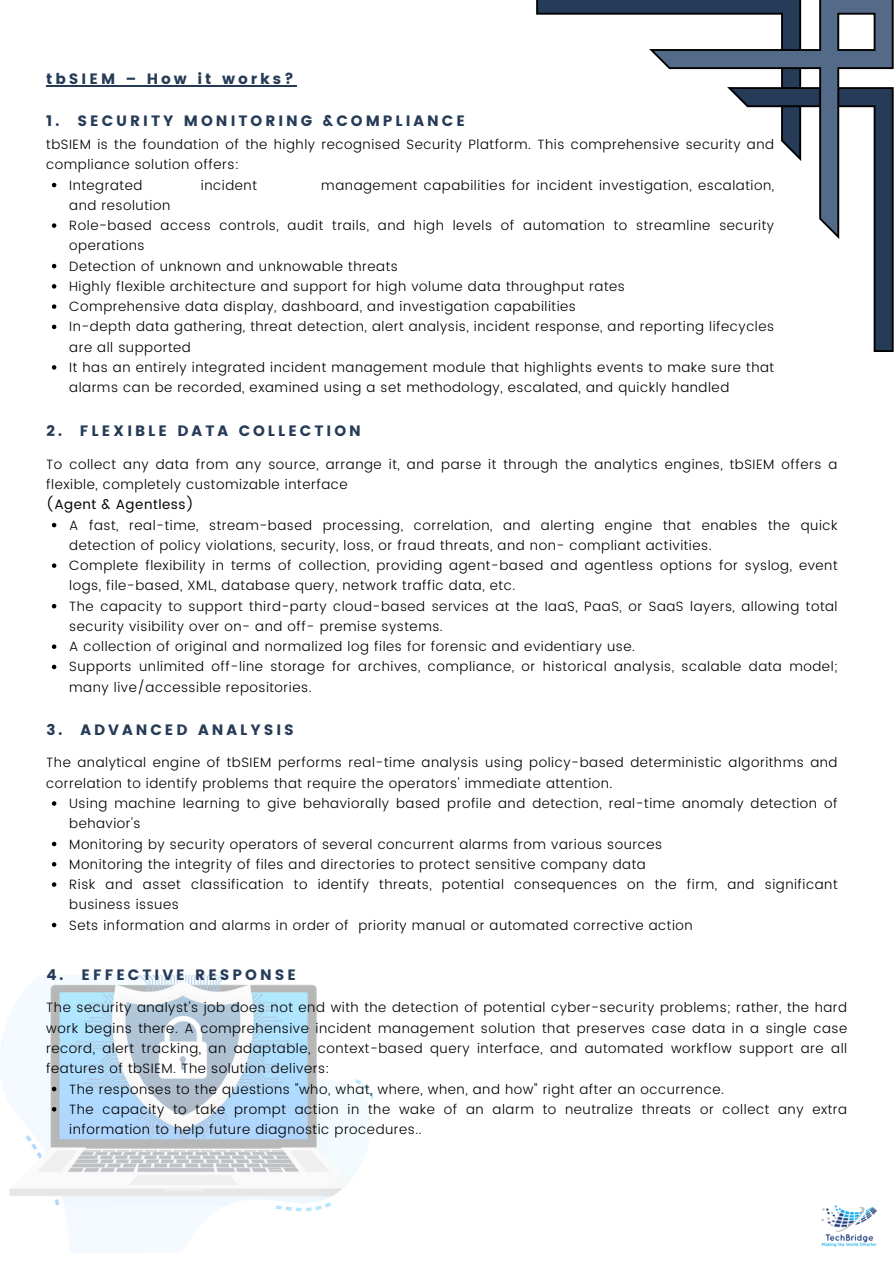
<style>
.page{position:relative;width:894px;height:1264px;background:#fff}
.page>*{position:absolute;margin:0;border:0;box-sizing:border-box;transform-origin:0 0}
.t1{font:15px "Poppins";letter-spacing:.2em;color:#263b57}
.t2{font:300 13.5px/20.2px "Poppins";letter-spacing:.04em;color:#000}
.t3{font:13.5px "Poppins";letter-spacing:.04em;color:#000}
</style>
<div class="page">
<svg style="left:536px;top:0;width:357px;height:351px"></svg>
<svg style="left:648px;top:0;width:245px;height:241px"></svg>
<img style="left:0;top:975px;width:372px;height:277px">
<svg style="left:52px;top:183px;width:4px;height:4px"></svg>
<svg style="left:52px;top:223px;width:4px;height:5px"></svg>
<svg style="left:52px;top:264px;width:4px;height:4px"></svg>
<svg style="left:52px;top:284px;width:4px;height:4px"></svg>
<svg style="left:52px;top:304px;width:4px;height:5px"></svg>
<svg style="left:52px;top:324px;width:4px;height:5px"></svg>
<svg style="left:52px;top:365px;width:4px;height:4px"></svg>
<hr style="left:46px;top:85px;width:251px;height:2px;background:#263b57">
<svg style="left:52px;top:523px;width:4px;height:4px"></svg>
<svg style="left:52px;top:563px;width:4px;height:5px"></svg>
<svg style="left:52px;top:604px;width:4px;height:4px"></svg>
<svg style="left:52px;top:644px;width:4px;height:5px"></svg>
<svg style="left:52px;top:664px;width:4px;height:5px"></svg>
<svg style="left:52px;top:801px;width:4px;height:4px"></svg>
<svg style="left:52px;top:841px;width:4px;height:5px"></svg>
<svg style="left:52px;top:862px;width:4px;height:4px"></svg>
<svg style="left:52px;top:882px;width:4px;height:4px"></svg>
<svg style="left:52px;top:922px;width:4px;height:5px"></svg>
<svg style="left:52px;top:1086px;width:4px;height:5px"></svg>
<svg style="left:52px;top:1106px;width:4px;height:5px"></svg>
<img style="left:821px;top:1205px;width:55px;height:42px">
<p class="t1" style="left:46px;top:70px;width:249px">tbSIEM – How it works?</p>
<p class="t1" style="left:46px;top:112px;width:420px">1. SECURITY MONITORING &amp;COMPLIANCE</p>
<p class="t2" style="left:46px;top:134px;width:729px">tbSIEM is the foundation of the highly recognised Security Platform. This comprehensive security and compliance solution offers:</p>
<h2 class="t2" style="left:69px;top:175px;width:75px">Integrated</h2>
<h2 class="t2" style="left:201px;top:175px;width:57px">incident</h2>
<h2 class="t2" style="left:321px;top:175px;width:454px">management capabilities for incident investigation, escalation,</h2>
<h2 class="t2" style="left:69px;top:195px;width:102px">and resolution</h2>
<h1 class="t2" style="left:69px;top:215px;width:706px">Role-based access controls, audit trails, and high levels of automation to streamline security operations</h1>
<p class="t2" style="left:69px;top:256px;width:330px">Detection of unknown and unknowable threats</p>
<p class="t2" style="left:69px;top:276px;width:557px">Highly flexible architecture and support for high volume data throughput rates</p>
<p class="t2" style="left:69px;top:296px;width:508px">Comprehensive data display, dashboard, and investigation capabilities</p>
<p class="t2" style="left:69px;top:316px;width:706px">In-depth data gathering, threat detection, alert analysis, incident response, and reporting lifecycles are all supported</p>
<p class="t2" style="left:69px;top:357px;width:706px">It has an entirely integrated incident management module that highlights events to make sure that alarms can be recorded, examined using a set methodology, escalated, and quickly handled</p>
<p class="t1" style="left:46px;top:422px;width:316px">2. FLEXIBLE DATA COLLECTION</p>
<h1 class="t2" style="left:46px;top:454px;width:792px">To collect any data from any source, arrange it, and parse it through the analytics engines, tbSIEM offers a flexible, completely customizable interface</h1>
<p class="t3" style="left:46px;top:497px;width:149px">(Agent &amp; Agentless)</p>
<p class="t2" style="left:69px;top:515px;width:769px">A fast, real-time, stream-based processing, correlation, and alerting engine that enables the quick detection of policy violations, security, loss, or fraud threats, and non- compliant activities.</p>
<p class="t2" style="left:69px;top:555px;width:769px">Complete flexibility in terms of collection, providing agent-based and agentless options for syslog, event logs, file-based, XML, database query, network traffic data, etc.</p>
<p class="t2" style="left:69px;top:596px;width:769px">The capacity to support third-party cloud-based services at the IaaS, PaaS, or SaaS layers, allowing total security visibility over on- and off- premise systems.</p>
<p class="t2" style="left:69px;top:636px;width:567px">A collection of original and normalized log files for forensic and evidentiary use.</p>
<p class="t2" style="left:69px;top:656px;width:769px">Supports unlimited off-line storage for archives, compliance, or historical analysis, scalable data model; many live/accessible repositories.</p>
<p class="t1" style="left:46px;top:720px;width:249px">3. ADVANCED ANALYSIS</p>
<p class="t2" style="left:46px;top:752px;width:792px">The analytical engine of tbSIEM performs real-time analysis using policy-based deterministic algorithms and correlation to identify problems that require the operators' immediate attention.</p>
<h1 class="t2" style="left:69px;top:793px;width:769px">Using machine learning to give behaviorally based profile and detection, real-time anomaly detection of behavior's</h1>
<p class="t2" style="left:69px;top:833px;width:594px">Monitoring by security operators of several concurrent alarms from various sources</p>
<p class="t2" style="left:69px;top:854px;width:578px">Monitoring the integrity of files and directories to protect sensitive company data</p>
<p class="t2" style="left:69px;top:874px;width:769px">Risk and asset classification to identify threats, potential consequences on the firm, and significant business issues</p>
<p class="t2" style="left:69px;top:914px;width:625px">Sets information and alarms in order of priority manual or automated corrective action</p>
<p class="t1" style="left:46px;top:965px;width:251px">4. EFFECTIVE RESPONSE</p>
<p class="t2" style="left:46px;top:997px;width:802px;text-align:justify">The security analyst's job does not end with the detection of potential cyber-security problems; rather, the hard work begins there. A comprehensive incident management solution that preserves case data in a single case record, alert tracking, an adaptable, context-based query interface, and automated workflow support are all features of tbSIEM. The solution delivers:</p>
<p class="t2" style="left:69px;top:1078px;width:656px">The responses to the questions "who, what, where, when, and how" right after an occurrence.</p>
<h1 class="t2" style="left:69px;top:1098px;width:779px">The capacity to take prompt action in the wake of an alarm to neutralize threats or collect any extra information to help future diagnostic procedures..</h1>
</div>
